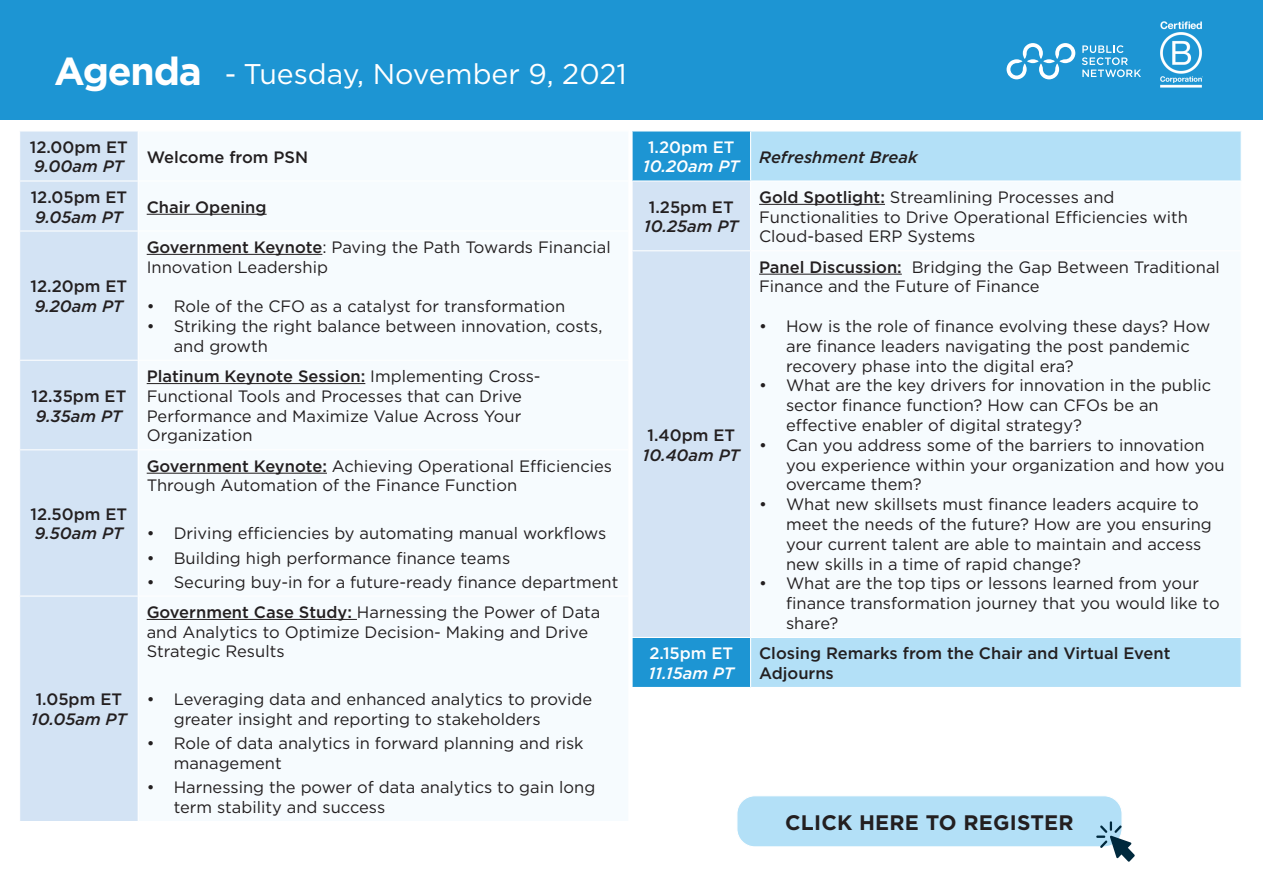
<style>
.page{position:relative;width:1263px;height:893px;background:#fff}
.page>*{position:absolute;margin:0;border:0;box-sizing:border-box;transform-origin:0 0}
.t1{font:700 39px "Gotham";letter-spacing:-.03em;color:#fff}
.t2{font:28.5px "Gotham HTF";color:#fff}
.t3{font:700 21px "Gotham";letter-spacing:.01em;color:#231f20}
.t4{font:16.5px/19.8px "Gotham";color:#231f20}
.t5{font:500 16.5px/19.8px "Gotham";color:#231f20}
.t6{font:italic 500 16.5px "Gotham";color:#231f20}
.t7{font:italic 500 16.5px "Gotham";color:#fff}
.t8{font:500 16.5px "Gotham";color:#fff}
.s1{font-family:"Gotham"}
.s2{font-style:italic}
.s3{font-weight:500}
</style>
<div class="page">
<div style="left:0;top:0;width:1263px;height:119px;background:#1d95d3"></div>
<svg style="left:1006px;top:43px;width:69px;height:36px"></svg>
<svg style="left:1082px;top:45px;width:59px;height:32px"></svg>
<img style="left:1160px;top:21px;width:43px;height:67px">
<div style="left:20px;top:132px;width:118px;height:689px;background:#d3e3f4"></div>
<hr style="left:19px;top:180px;width:119px;height:2px;background:#fff">
<hr style="left:19px;top:230px;width:119px;height:2px;background:#fff">
<hr style="left:19px;top:360px;width:119px;height:1px;background:#fff">
<hr style="left:19px;top:449px;width:119px;height:1px;background:#fff">
<hr style="left:19px;top:595px;width:119px;height:2px;background:#fff">
<hr style="left:147px;top:214px;width:120px;height:1px;background:#231f20">
<hr style="left:147px;top:254px;width:175px;height:1px;background:#231f20">
<hr style="left:147px;top:383px;width:218px;height:1px;background:#231f20">
<hr style="left:147px;top:473px;width:180px;height:1px;background:#231f20">
<hr style="left:147px;top:619px;width:210px;height:1px;background:#231f20">
<div style="left:633px;top:132px;width:117px;height:555px;background:#1d95d3"></div>
<div style="left:751px;top:132px;width:490px;height:555px;background:#b3e0f7"></div>
<div style="left:633px;top:182px;width:117px;height:455px;background:#d3e3f4"></div>
<div style="left:751px;top:182px;width:490px;height:455px;background:#f6fbfe"></div>
<hr style="left:751px;top:180px;width:491px;height:2px;background:#fff">
<hr style="left:751px;top:250px;width:491px;height:1px;background:#fff">
<hr style="left:631px;top:180px;width:120px;height:2px;background:#fff">
<hr style="left:631px;top:250px;width:120px;height:1px;background:#fff">
<hr style="left:751px;top:637px;width:491px;height:1px;background:#fff">
<hr style="left:631px;top:637px;width:120px;height:1px;background:#fff">
<hr style="left:759px;top:204px;width:126px;height:1px;background:#231f20">
<hr style="left:759px;top:274px;width:143px;height:1px;background:#231f20">
<div style="left:737px;top:796px;width:385px;height:51px;background:#b3e0f7;border-radius:18px"></div>
<div style="left:736px;top:795px;width:386px;height:52px;border:1px solid #fff;border-radius:18px"></div>
<svg style="left:1096px;top:821px;width:39px;height:41px"></svg>
<p class="t1" style="left:54px;top:46px;width:149px">Agenda</p>
<p class="t2" style="left:225px;top:58px;width:403px"><span class="s1">-</span> Tuesday, November 9, 2021</p>
<p class="t5" style="left:30px;top:137px;width:100px">12.00pm ET</p>
<p class="t6" style="left:34px;top:156px;width:91px">9.00am PT</p>
<p class="t5" style="left:31px;top:187px;width:98px">12.05pm ET</p>
<p class="t6" style="left:35px;top:206px;width:89px">9.05am PT</p>
<p class="t5" style="left:31px;top:276px;width:98px">12.20pm ET<br><span class="s2">9.20am PT</span></p>
<p class="t5" style="left:31px;top:386px;width:96px">12.35pm ET<br><span class="s2">9.35am PT</span></p>
<p class="t5" style="left:31px;top:504px;width:98px">12.50pm ET</p>
<p class="t6" style="left:35px;top:523px;width:90px">9.50am PT</p>
<p class="t5" style="left:36px;top:689px;width:88px">1.05pm ET</p>
<p class="t6" style="left:31px;top:709px;width:97px">10.05am PT</p>
<p class="t5" style="left:147px;top:147px;width:163px">Welcome from PSN</p>
<p class="t5" style="left:147px;top:197px;width:121px">Chair Opening</p>
<p class="t4" style="left:147px;top:237px;width:466px"><span class="s3">Government Keynote</span>: Paving the Path Towards Financial<br>Innovation Leadership</p>
<p class="t4" style="left:147px;top:296px;width:420px">• Role of the CFO as a catalyst for transformation</p>
<p class="t4" style="left:174px;top:316px;width:430px;text-indent:-27px">• Striking the right balance between innovation, costs, and growth</p>
<p class="t4" style="left:147px;top:366px;width:395px"><span class="s3">Platinum Keynote Session:</span> Implementing Cross-Functional Tools and Processes that can Drive Performance and Maximize Value Across Your Organization</p>
<p class="t4" style="left:147px;top:455px;width:467px"><span class="s3">Government Keynote:</span> Achieving Operational Efficiencies<br>Through Automation of the Finance Function</p>
<p class="t4" style="left:147px;top:523px;width:461px">• Driving efficiencies by automating manual workflows</p>
<p class="t4" style="left:147px;top:547px;width:365px">• Building high performance finance teams</p>
<p class="t4" style="left:147px;top:571px;width:473px">• Securing buy-in for a future-ready finance department</p>
<p class="t4" style="left:147px;top:602px;width:455px"><span class="s3">Government Case Study:</span> Harnessing the Power of Data and Analytics to Optimize Decision- Making and Drive<br>Strategic Results</p>
<p class="t4" style="left:174px;top:689px;width:420px;text-indent:-27px">• Leveraging data and enhanced analytics to provide greater insight and reporting to stakeholders</p>
<p class="t4" style="left:174px;top:733px;width:411px;text-indent:-27px">• Role of data analytics in forward planning and risk management</p>
<p class="t4" style="left:174px;top:777px;width:423px;text-indent:-27px">• Harnessing the power of data analytics to gain long term stability and success</p>
<p class="t8" style="left:648px;top:136px;width:88px">1.20pm ET</p>
<p class="t7" style="left:643px;top:156px;width:98px">10.20am PT</p>
<p class="t5" style="left:649px;top:197px;width:86px">1.25pm ET</p>
<p class="t6" style="left:644px;top:216px;width:96px">10.25am PT</p>
<p class="t5" style="left:647px;top:425px;width:89px">1.40pm ET</p>
<p class="t6" style="left:643px;top:444px;width:99px">10.40am PT</p>
<p class="t8" style="left:649px;top:642px;width:85px">2.15pm ET</p>
<p class="t7" style="left:649px;top:662px;width:87px">11.15am PT</p>
<p class="t6" style="left:759px;top:146px;width:160px">Refreshment Break</p>
<p class="t4" style="left:759px;top:187px;width:430px"><span class="s3">Gold Spotlight:</span> Streamlining Processes and<br>Functionalities to Drive Operational Efficiencies with<br>Cloud-based ERP Systems</p>
<p class="t4" style="left:759px;top:256px;width:462px"><span class="s3">Panel Discussion:</span> Bridging the Gap Between Traditional<br>Finance and the Future of Finance</p>
<p class="t4" style="left:786px;top:316px;width:426px;text-indent:-27px">• How is the role of finance evolving these days? How are finance leaders navigating the post pandemic recovery phase into the digital era?</p>
<p class="t4" style="left:786px;top:375px;width:427px;text-indent:-27px">• What are the key drivers for innovation in the public sector finance function? How can CFOs be an effective enabler of digital strategy?</p>
<p class="t4" style="left:786px;top:435px;width:440px;text-indent:-27px">• Can you address some of the barriers to innovation you experience within your organization and how you overcame them?</p>
<p class="t4" style="left:786px;top:494px;width:427px;text-indent:-27px">• What new skillsets must finance leaders acquire to meet the needs of the future? How are you ensuring your current talent are able to maintain and access new skills in a time of rapid change?</p>
<p class="t4" style="left:786px;top:573px;width:435px;text-indent:-27px">• What are the top tips or lessons learned from your finance transformation journey that you would like to share?</p>
<p class="t5" style="left:759px;top:643px;width:413px">Closing Remarks from the Chair and Virtual Event<br>Adjourns</p>
<p class="t3" style="left:785px;top:809px;width:290px">CLICK HERE TO REGISTER</p>
</div>
